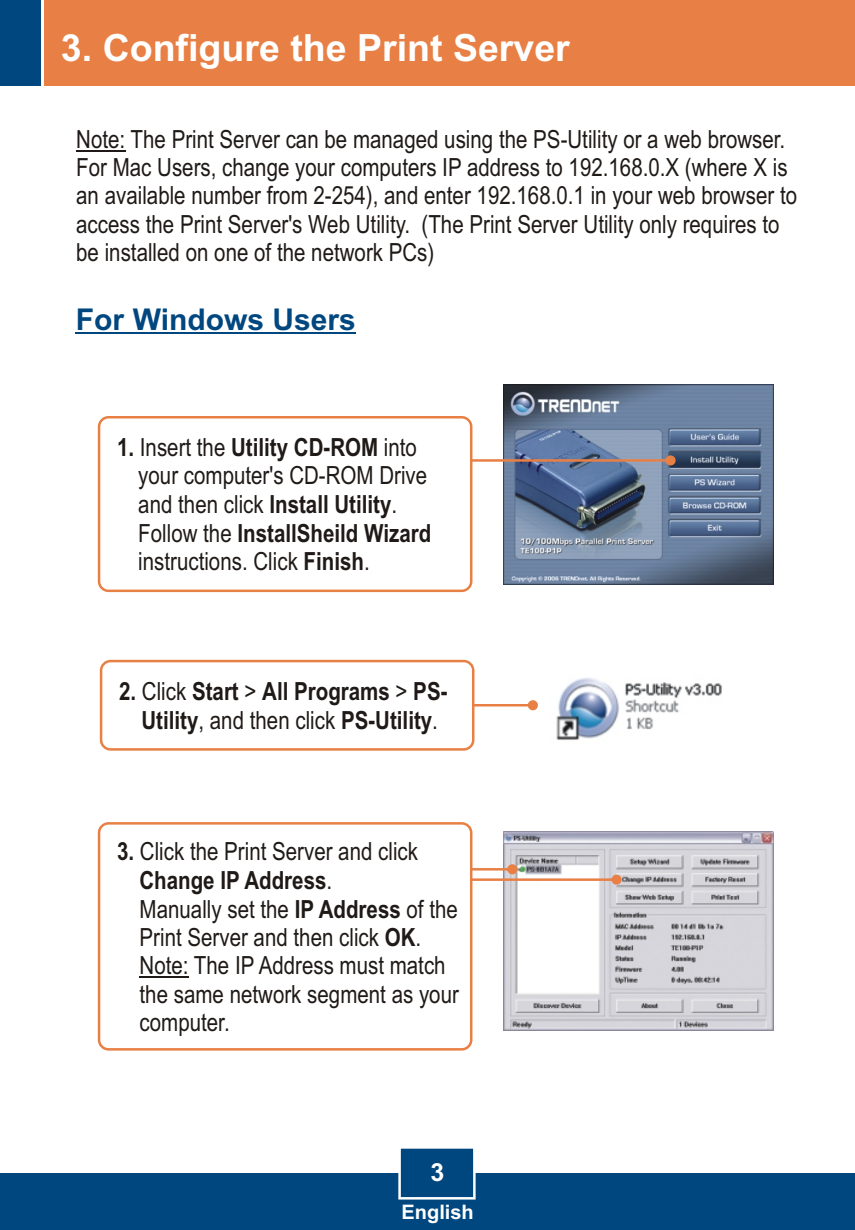
<style>
.page{position:relative;width:855px;height:1230px;background:#fff}
.page>*{position:absolute;margin:0;border:0;box-sizing:border-box;transform-origin:0 0}
.t1{font:700 37.5px "Arial";color:#fff}
.t2{font:700 30px "Arial";color:#004780}
.t3{font:25px/28.5px "Arial Narrow";color:#1f1a17}
.t4{font:700 25px/28.5px "Arial Narrow";color:#1f1a17;text-align:center}
.t5{font:700 25px "Arial";color:#fff}
.t6{font:700 20px "Arial";color:#fff}
.s1{font-weight:700}
.s2{font-weight:400}
</style>
<div class="page">
<img style="left:503px;top:831px;width:270px;height:199px">
<img style="left:503px;top:385px;width:270px;height:199px">
<img style="left:556px;top:678px;width:166px;height:62px">
<div style="left:0;top:1172px;width:854px;height:57px;background:#004780"></div>
<div style="left:44px;top:0;width:810px;height:85px;background:#e88045"></div>
<div style="left:0;top:0;width:41px;height:85px;background:#004780"></div>
<svg style="left:397px;top:1148px;width:79px;height:52px"></svg>
<svg style="left:472px;top:455px;width:203px;height:10px;background:#9b8c92"></svg>
<svg style="left:474px;top:700px;width:63px;height:10px"></svg>
<div style="left:98px;top:416px;width:374px;height:176px;background:#fff;border:3px solid #e88045;border-radius:9px"></div>
<div style="left:100px;top:659px;width:374px;height:91px;background:#fff;border:3px solid #e88045;border-radius:9px"></div>
<hr style="left:76px;top:150px;width:49px;height:1px;background:#1f1a17">
<hr style="left:76px;top:332px;width:280px;height:2px;background:#004780">
<svg style="left:472px;top:864px;width:149px;height:20px"></svg>
<div style="left:98px;top:822px;width:374px;height:228px;background:#fff;border:3px solid #e88045;border-radius:9px"></div>
<hr style="left:139px;top:976px;width:49px;height:1px;background:#1f1a17">
<h1 class="t1" style="left:61px;top:33px;width:510px">3. Configure the Print Server</h1>
<p class="t3" style="left:76px;top:127px;width:722px">Note: The Print Server can be managed using the PS-Utility or a web browser.<br>For Mac Users, change your computers IP address to 192.168.0.X (where X is an available number from 2-254), and enter 192.168.0.1 in your web browser to access the Print Server's Web Utility. (The Print Server Utility only requires to be installed on one of the network PCs)</p>
<p class="t2" style="left:76px;top:308px;width:281px">For Windows Users</p>
<p class="t3" style="left:138px;top:435px;width:294px;text-indent:-21px"><span class="s1">1.</span> Insert the <span class="s1">Utility CD-ROM</span> into your computer's CD-ROM Drive and then click <span class="s1">Install Utility</span>.<br>Follow the <span class="s1">InstallSheild Wizard </span>instructions. Click <span class="s1">Finish</span>.</p>
<p class="t4" style="left:119px;top:679px;width:330px">2. <span class="s2">Click</span> Start <span class="s2">&gt;</span> All Programs <span class="s2">&gt;</span> PS-<br>Utility<span class="s2">, and then click</span> PS-Utility<span class="s2">.</span></p>
<p class="t3" style="left:139px;top:839px;width:321px;text-indent:-22px"><span class="s1">3.</span> Click the Print Server and click<br><span class="s1">Change IP Address</span>.<br>Manually set the <span class="s1">IP Address</span> of the<br>Print Server and then click <span class="s1">OK</span>.<br>Note: The IP Address must match the same network segment as your computer.</p>
<p class="t5" style="left:430px;top:1162px;width:15px">3</p>
<p class="t6" style="left:401px;top:1204px;width:74px">English</p>
</div>
